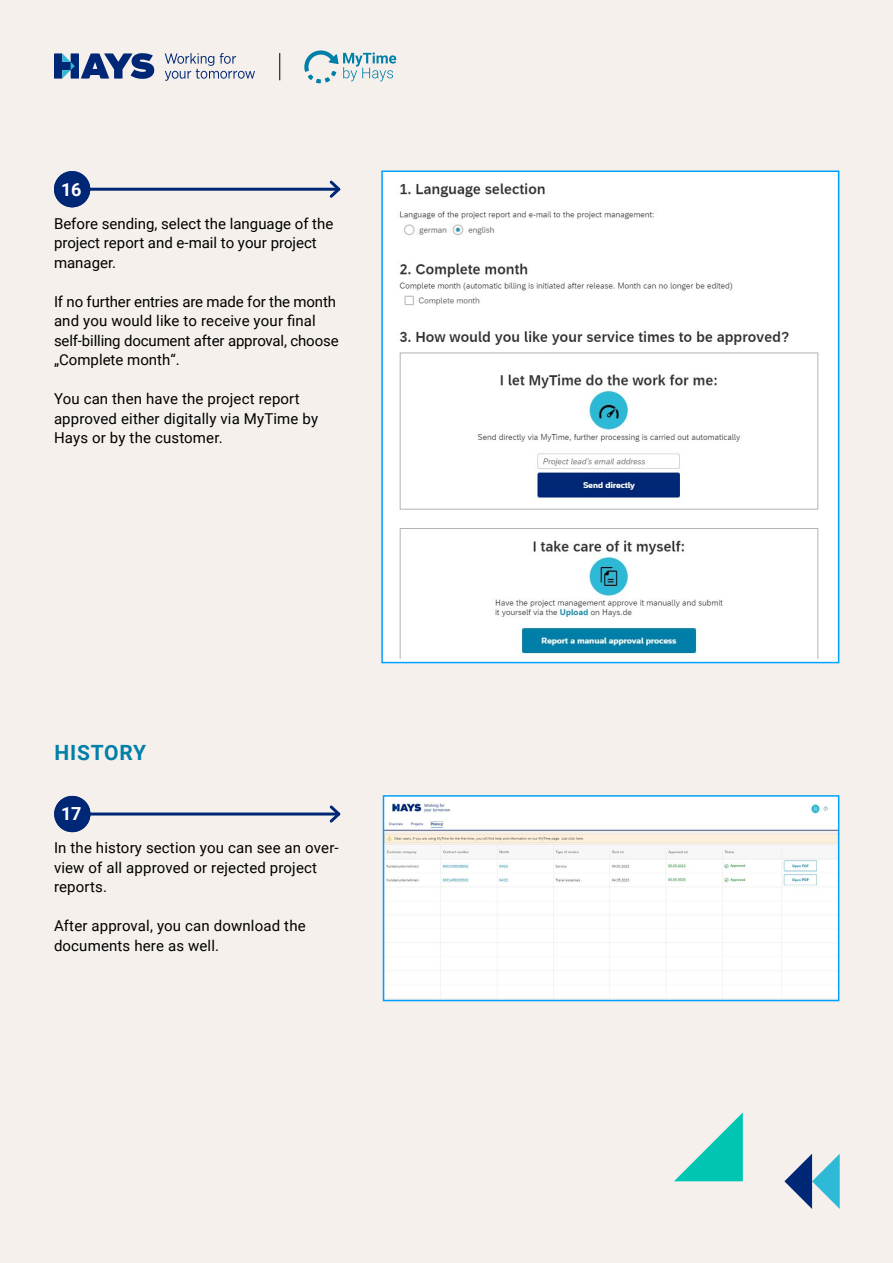
<style>
.page{position:relative;width:893px;height:1263px;background:#f5f0eb}
.page>*{position:absolute;margin:0;border:0;box-sizing:border-box;transform-origin:0 0}
.t1{font:700 21px "Roboto";letter-spacing:.035em;color:#007fa9}
.t2{font:700 18px "Roboto";color:#fff}
.t3{font:15px/19.5px "Roboto";letter-spacing:.01em;color:#000}
.t4{font:15px/19.5px "Roboto";letter-spacing:-.01em;color:#000}
</style>
<div class="page">
<svg style="left:165px;top:53px;width:90px;height:28px"></svg>
<svg style="left:54px;top:53px;width:101px;height:26px"></svg>
<svg style="left:279px;top:53px;width:1px;height:27px"></svg>
<svg style="left:304px;top:50px;width:92px;height:33px"></svg>
<div style="left:54px;top:171px;width:36px;height:36px;background:#002776;border-radius:50%"></div>
<hr style="left:89px;top:188px;width:250px;height:3px;background:#002776">
<svg style="left:327px;top:180px;width:14px;height:18px"></svg>
<div style="left:54px;top:796px;width:36px;height:36px;background:#002776;border-radius:50%"></div>
<hr style="left:89px;top:812px;width:250px;height:3px;background:#002776">
<svg style="left:327px;top:805px;width:14px;height:18px"></svg>
<svg style="left:784px;top:1154px;width:56px;height:55px"></svg>
<svg style="left:674px;top:1112px;width:69px;height:69px"></svg>
<img style="left:384px;top:173px;width:452px;height:486px">
<div style="left:381px;top:170px;width:458px;height:493px;border:2px solid #00a0ff"></div>
<img style="left:386px;top:802px;width:450px;height:196px">
<div style="left:383px;top:795px;width:456px;height:206px;border:2px solid #00a0ff"></div>
<p class="t2" style="left:61px;top:177px;width:22px">16</p>
<p class="t3" style="left:54px;top:213px;width:281px">Before sending, select the language of the project report and e-mail to your project manager.</p>
<p class="t4" style="left:54px;top:291px;width:286px">If no further entries are made for the month and you would like to receive your final self-billing document after approval, choose „Complete month“.</p>
<p class="t3" style="left:54px;top:388px;width:266px">You can then have the project report approved either digitally via MyTime by<br>Hays or by the customer.</p>
<h1 class="t1" style="left:55px;top:738px;width:93px">HISTORY</h1>
<p class="t2" style="left:61px;top:801px;width:22px">17</p>
<p class="t3" style="left:54px;top:838px;width:286px">In the history section you can see an over&shy;view of all approved or rejected project reports.</p>
<p class="t3" style="left:54px;top:916px;width:253px">After approval, you can download the documents here as well.</p>
</div>
